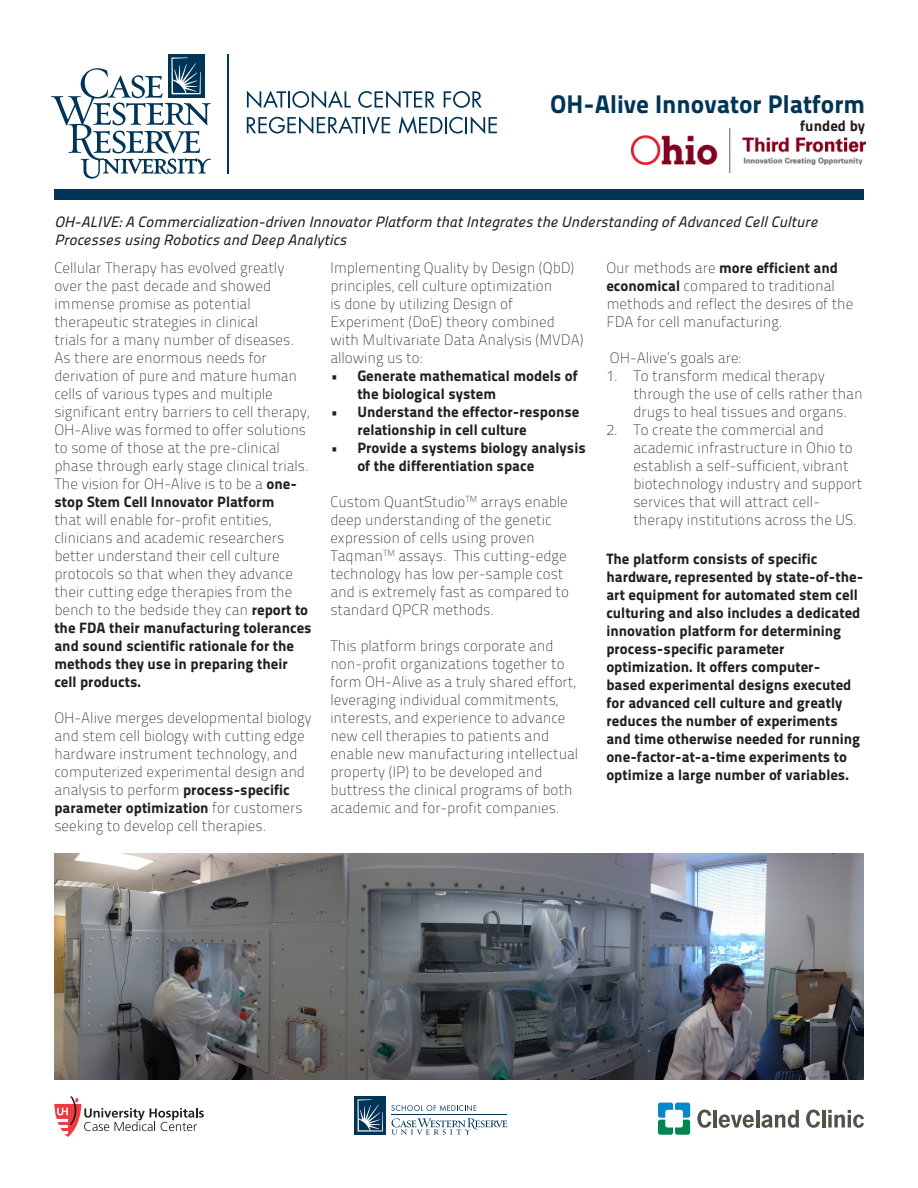
<style>
.page{position:relative;width:918px;height:1188px;background:#fff}
.page>*{position:absolute;margin:0;border:0;box-sizing:border-box;transform-origin:0 0}
.General_text{font:25.5px "Titillium Maps 26 L 999 wt";color:#003557}
.General_text-2{font:15px/18px "Titillium Maps 26 L 1 wt";color:#231f20}
.General_text-3{font:15px/18px "Titillium Maps 26 L 999 wt";color:#231f20}
.Paragraph_Style_1{font:15px/18px "Titillitalic 500 wt";color:#231f20}
.s1{font-family:"Titillium Maps 26 L 999 wt"}
</style>
<div class="page">
<hr style="left:228px;top:54px;width:1px;height:120px;background:#003557">
<div style="left:168px;top:54px;width:36px;height:44px;background:linear-gradient(to right,#003557,#003557)"></div>
<svg style="left:51px;top:58px;width:160px;height:121px"></svg>
<svg style="left:247px;top:91px;width:104px;height:17px"></svg>
<svg style="left:358px;top:91px;width:77px;height:17px"></svg>
<svg style="left:444px;top:91px;width:38px;height:17px"></svg>
<svg style="left:247px;top:116px;width:143px;height:18px"></svg>
<svg style="left:399px;top:116px;width:98px;height:18px"></svg>
<div style="left:54px;top:189px;width:810px;height:11px;background:#003557"></div>
<svg style="left:658px;top:1103px;width:32px;height:32px"></svg>
<svg style="left:697px;top:1110px;width:14px;height:18px"></svg>
<hr style="left:713px;top:1110px;width:4px;height:17px;background:#535249">
<svg style="left:719px;top:1115px;width:35px;height:13px"></svg>
<hr style="left:756px;top:1110px;width:3px;height:17px;background:#535249">
<svg style="left:806px;top:1110px;width:14px;height:18px"></svg>
<hr style="left:822px;top:1110px;width:3px;height:17px;background:#535249">
<svg style="left:828px;top:1110px;width:36px;height:18px"></svg>
<svg style="left:761px;top:1110px;width:38px;height:18px"></svg>
<svg style="left:54px;top:1096px;width:150px;height:41px"></svg>
<img style="left:632px;top:128px;width:233px;height:45px">
<svg style="left:391px;top:1105px;width:85px;height:6px"></svg>
<svg style="left:391px;top:1118px;width:116px;height:17px"></svg>
<hr style="left:391px;top:1114px;width:116px;height:1px;background:#003557">
<div style="left:354px;top:1096px;width:32px;height:39px;background:#003557"></div>
<svg style="left:358px;top:1099px;width:25px;height:33px"></svg>
<img style="left:54px;top:853px;width:810px;height:227px">
<p class="General_text" style="left:550px;top:84px;width:316px">OH-Alive Innovator Platform</p>
<p class="General_text-3" style="left:800px;top:116px;width:66px">funded by</p>
<p class="Paragraph_Style_1" style="left:54px;top:212px;width:765px">OH-ALIVE: A Commercialization-driven Innovator Platform that Integrates the Understanding of Advanced Cell Culture<br>Processes using Robotics and Deep Analytics</p>
<p class="General_text-2" style="left:54px;top:258px;width:257px">Cellular Therapy has evolved greatly over the past decade and showed immense promise as potential therapeutic strategies in clinical<br>trials for a many number of diseases.<br>As there are enormous needs for derivation of pure and mature human cells of various types and multiple significant entry barriers to cell therapy, OH-Alive was formed to offer solutions to some of those at the pre-clinical phase through early stage clinical trials.</p>
<p class="General_text-2" style="left:54px;top:474px;width:259px">The vision for OH-Alive is to be a <span class="s1">one&shy;stop Stem Cell Innovator Platform<br></span>that will enable for-profit entities, clinicians and academic researchers better understand their cell culture protocols so that when they advance their cutting edge therapies from the bench to the bedside they can <span class="s1">report to the FDA their manufacturing tolerances and sound scientific rationale for the methods they use in preparing their cell products.</span></p>
<p class="General_text-2" style="left:54px;top:708px;width:259px">OH-Alive merges developmental biology and stem cell biology with cutting edge hardware instrument technology, and computerized experimental design and analysis to perform <span class="s1">process-specific parameter optimization</span> for customers seeking to develop cell therapies.</p>
<p class="General_text-2" style="left:330px;top:258px;width:255px">Implementing Quality by Design (QbD) principles, cell culture optimization<br>is done by utilizing Design of<br>Experiment (DoE) theory combined with Multivariate Data Analysis (MVDA) allowing us to:</p>
<p class="General_text-3" style="left:357px;top:365px;width:222px;text-indent:-27px">• Generate mathematical models of the biological system</p>
<p class="General_text-3" style="left:357px;top:401px;width:224px;text-indent:-27px">• Understand the effector-response relationship in cell culture</p>
<p class="General_text-3" style="left:357px;top:437px;width:230px;text-indent:-27px">• Provide a systems biology analysis of the differentiation space</p>
<p class="General_text-2" style="left:330px;top:492px;width:240px">Custom QuantStudio<sup>TM</sup> arrays enable deep understanding of the genetic expression of cells using proven Taqman<sup>TM</sup> assays. This cutting-edge technology has low per-sample cost and is extremely fast as compared to standard QPCR methods.</p>
<p class="General_text-2" style="left:330px;top:636px;width:249px">This platform brings corporate and non-profit organizations together to form OH-Alive as a truly shared effort, leveraging individual commitments, interests, and experience to advance new cell therapies to patients and enable new manufacturing intellectual property (IP) to be developed and buttress the clinical programs of both academic and for-profit companies.</p>
<p class="General_text-2" style="left:606px;top:258px;width:249px">Our methods are <span class="s1">more efficient and economical</span> compared to traditional methods and reflect the desires of the FDA for cell manufacturing.</p>
<p class="General_text-2" style="left:610px;top:348px;width:132px">OH-Alive’s goals are:</p>
<p class="General_text-2" style="left:633px;top:366px;width:231px;text-indent:-27px">1. To transform medical therapy through the use of cells rather than drugs to heal tissues and organs.</p>
<p class="General_text-2" style="left:633px;top:420px;width:231px;text-indent:-27px">2. To create the commercial and academic infrastructure in Ohio to establish a self-sufficient, vibrant biotechnology industry and support services that will attract cell&shy;therapy institutions across the US.</p>
<p class="General_text-3" style="left:606px;top:549px;width:259px">The platform consists of specific hardware, represented by state-of-the&shy;art equipment for automated stem cell culturing and also includes a dedicated innovation platform for determining process-specific parameter optimization. It offers computer-<br>based experimental designs executed for advanced cell culture and greatly reduces the number of experiments and time otherwise needed for running one-factor-at-a-time experiments to optimize a large number of variables.</p>
</div>
